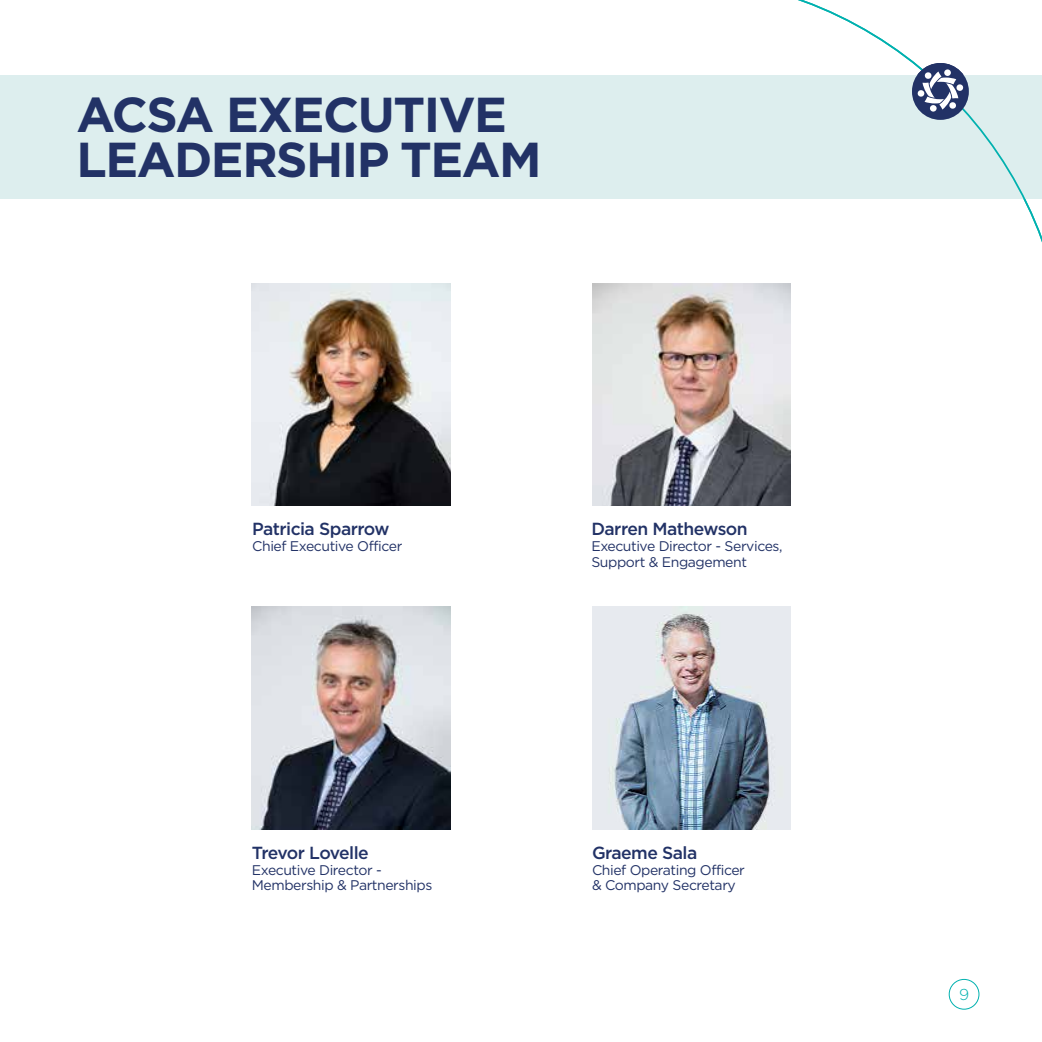
<style>
.page{position:relative;width:1042px;height:1042px;background:#fff}
.page>*{position:absolute;margin:0;border:0;box-sizing:border-box;transform-origin:0 0}
.t1{font:700 49px/45.5px "Gotham";letter-spacing:-.03em;color:#223266}
.t2{font:500 17.5px "Gotham";letter-spacing:-.03em;color:#223266}
.t3{font:500 17.5px "Gotham";letter-spacing:-.05em;color:#223266}
.t4{font:300 15.75px "Gotham";color:#00b1af}
.t5{font:14px/15.8px "Gotham";letter-spacing:-.03em;color:#223266}
</style>
<div class="page">
<div style="left:949px;top:979px;width:30px;height:30px;border:1px solid #00b1af;border-radius:50%"></div>
<img style="left:252px;top:283px;width:198px;height:222px">
<img style="left:592px;top:283px;width:199px;height:222px">
<div style="left:0;top:75px;width:1042px;height:123px;background:#dee"></div>
<svg style="left:663px;top:0;width:379px;height:380px"></svg>
<div style="left:912px;top:63px;width:57px;height:57px;background:#223266;border-radius:50%"></div>
<div style="left:930px;top:105px;width:6px;height:7px;background:#fff;border-radius:50%"></div>
<svg style="left:917px;top:71px;width:46px;height:39px"></svg>
<img style="left:592px;top:607px;width:199px;height:222px">
<img style="left:252px;top:607px;width:199px;height:222px">
<h1 class="t1" style="left:77px;top:90px;width:466px">ACSA EXECUTIVE<br>LEADERSHIP TEAM</h1>
<p class="t2" style="left:252px;top:519px;width:139px">Patricia Sparrow</p>
<p class="t5" style="left:252px;top:538px;width:152px">Chief Executive Officer</p>
<p class="t3" style="left:252px;top:843px;width:118px">Trevor Lovelle</p>
<p class="t5" style="left:252px;top:861px;width:182px">Executive Director -<br>Membership &amp; Partnerships</p>
<p class="t2" style="left:591px;top:519px;width:158px">Darren Mathewson</p>
<p class="t5" style="left:591px;top:538px;width:193px">Executive Director - Services,<br>Support &amp; Engagement</p>
<p class="t2" style="left:592px;top:843px;width:107px">Graeme Sala</p>
<p class="t5" style="left:592px;top:861px;width:154px">Chief Operating Officer &amp; Company Secretary</p>
<p class="t4" style="left:959px;top:986px;width:12px">9</p>
</div>
